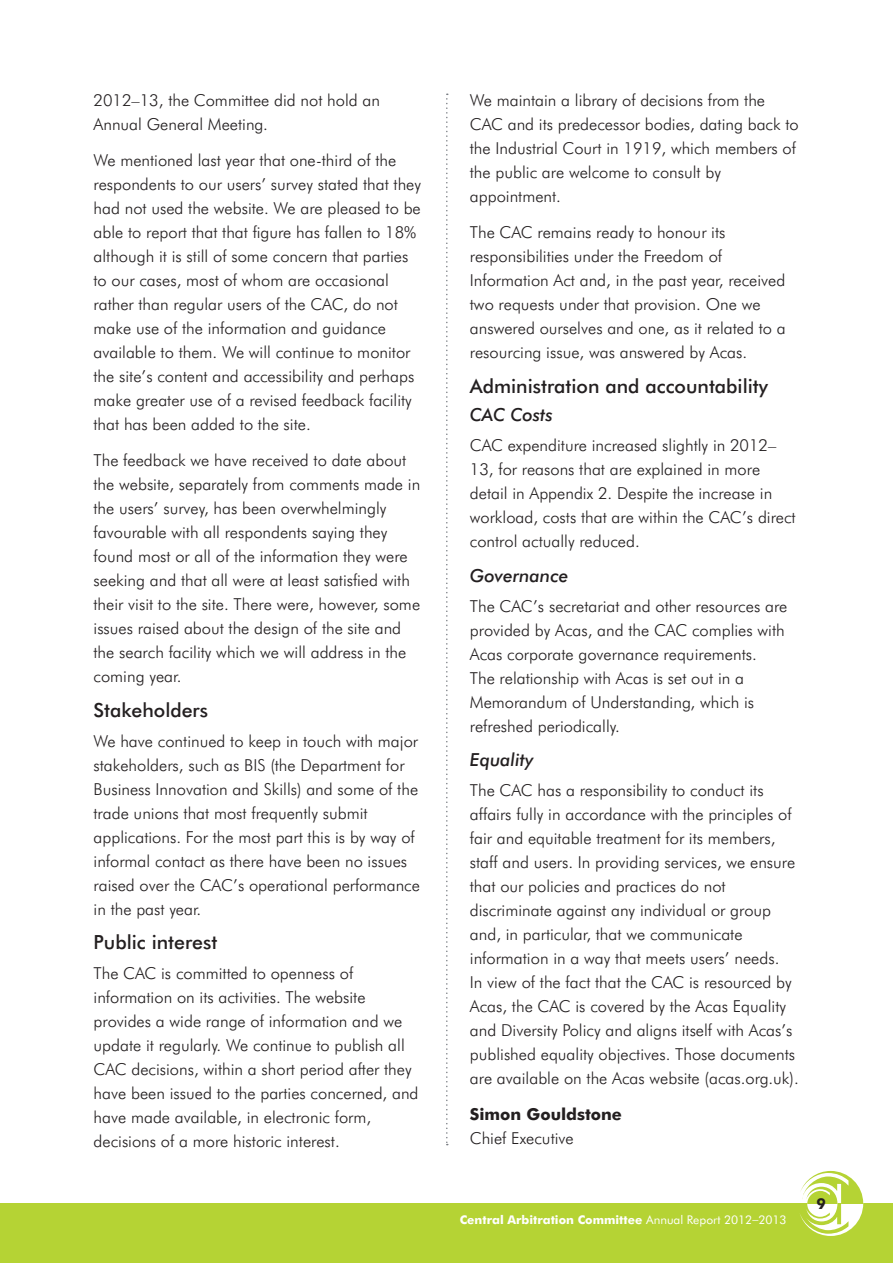
<style>
.page{position:relative;width:893px;height:1263px;background:#fff}
.page>*{position:absolute;margin:0;border:0;box-sizing:border-box;transform-origin:0 0}
.t1{font:500 19.5px "Futura BT";color:#231f20}
.t2{font:italic 500 18px "Futura BT";color:#231f20}
.t3{font:300 16.5px/24px "Futura BT";color:#231f20}
.t4{font:700 16.5px "Futura BT";color:#231f20}
.t5{font:700 15px "Futura BT";color:#231f20}
.t6{font:700 12px "Futura BT";color:#fff}
.s1{font-weight:400}
</style>
<div class="page">
<div style="left:0;top:1203px;width:893px;height:60px;background:#b5d334"></div>
<svg style="left:800px;top:1171px;width:63px;height:65px"></svg>
<svg style="left:446px;top:94px;width:2px;height:1051px"></svg>
<p class="t3" style="left:94px;top:88px;width:288px">2012–13, the Committee did not hold an<br>Annual General Meeting.</p>
<p class="t3" style="left:94px;top:148px;width:329px">We mentioned last year that one-third of the respondents to our users’ survey stated that they had not used the website. We are pleased to be able to report that that figure has fallen to 18% although it is still of some concern that parties to our cases, most of whom are occasional rather than regular users of the CAC, do not make use of the information and guidance available to them. We will continue to monitor the site’s content and accessibility and perhaps make greater use of a revised feedback facility that has been added to the site.</p>
<p class="t3" style="left:94px;top:448px;width:328px">The feedback we have received to date about the website, separately from comments made in the users’ survey, has been overwhelmingly favourable with all respondents saying they found most or all of the information they were seeking and that all were at least satisfied with their visit to the site. There were, however, some issues raised about the design of the site and the search facility which we will address in the coming year.</p>
<p class="t1" style="left:94px;top:698px;width:116px">Stakeholders</p>
<p class="t3" style="left:94px;top:729px;width:328px">We have continued to keep in touch with major stakeholders, such as BIS (the Department for Business Innovation and Skills) and some of the trade unions that most frequently submit applications. For the most part this is by way of informal contact as there have been no issues raised over the CAC’s operational performance in the past year.</p>
<p class="t1" style="left:94px;top:930px;width:125px">Public interest</p>
<p class="t3" style="left:94px;top:961px;width:326px">The CAC is committed to openness of information on its activities. The website provides a wide range of information and we update it regularly. We continue to publish all CAC decisions, within a short period after they have been issued to the parties concerned, and have made available, in electronic form, decisions of a more historic interest.</p>
<p class="t3" style="left:470px;top:88px;width:330px">We maintain a library of decisions from the CAC and its predecessor bodies, dating back to the Industrial Court in 1919, which members of the public are welcome to consult by appointment.</p>
<p class="t3" style="left:470px;top:220px;width:317px">The CAC remains ready to honour its responsibilities under the Freedom of Information Act and, in the past year, received two requests under that provision. One we answered ourselves and one, as it related to a resourcing issue, was answered by Acas.</p>
<p class="t1" style="left:470px;top:374px;width:300px">Administration and accountability</p>
<p class="t2" style="left:470px;top:404px;width:84px">CAC Costs</p>
<p class="t3" style="left:470px;top:433px;width:327px">CAC expenditure increased slightly in 2012– 13, for reasons that are explained in more detail in Appendix 2. Despite the increase in workload, costs that are within the CAC’s direct control actually reduced.</p>
<p class="t2" style="left:470px;top:564px;width:100px">Governance</p>
<p class="t3" style="left:470px;top:594px;width:319px">The CAC’s secretariat and other resources are provided by Acas, and the CAC complies with Acas corporate governance requirements.<br>The relationship with Acas is set out in a Memorandum of Understanding, which is refreshed periodically.</p>
<p class="t2" style="left:470px;top:749px;width:65px">Equality</p>
<p class="t3" style="left:470px;top:778px;width:330px">The CAC has a responsibility to conduct its affairs fully in accordance with the principles of fair and equitable treatment for its members, staff and users. In providing services, we ensure that our policies and practices do not discriminate against any individual or group and, in particular, that we communicate information in a way that meets users’ needs.<br>In view of the fact that the CAC is resourced by Acas, the CAC is covered by the Acas Equality and Diversity Policy and aligns itself with Acas’s published equality objectives. Those documents are available on the Acas website (acas.org.uk).</p>
<p class="t4" style="left:470px;top:1104px;width:154px">Simon Gouldstone</p>
<p class="t3" style="left:470px;top:1126px;width:105px">Chief Executive</p>
<p class="t6" style="left:460px;top:1213px;width:328px">Central Arbitration Committee <span class="s1">Annual Report 2012–2013</span></p>
<p class="t5" style="left:816px;top:1194px;width:11px">9</p>
</div>
